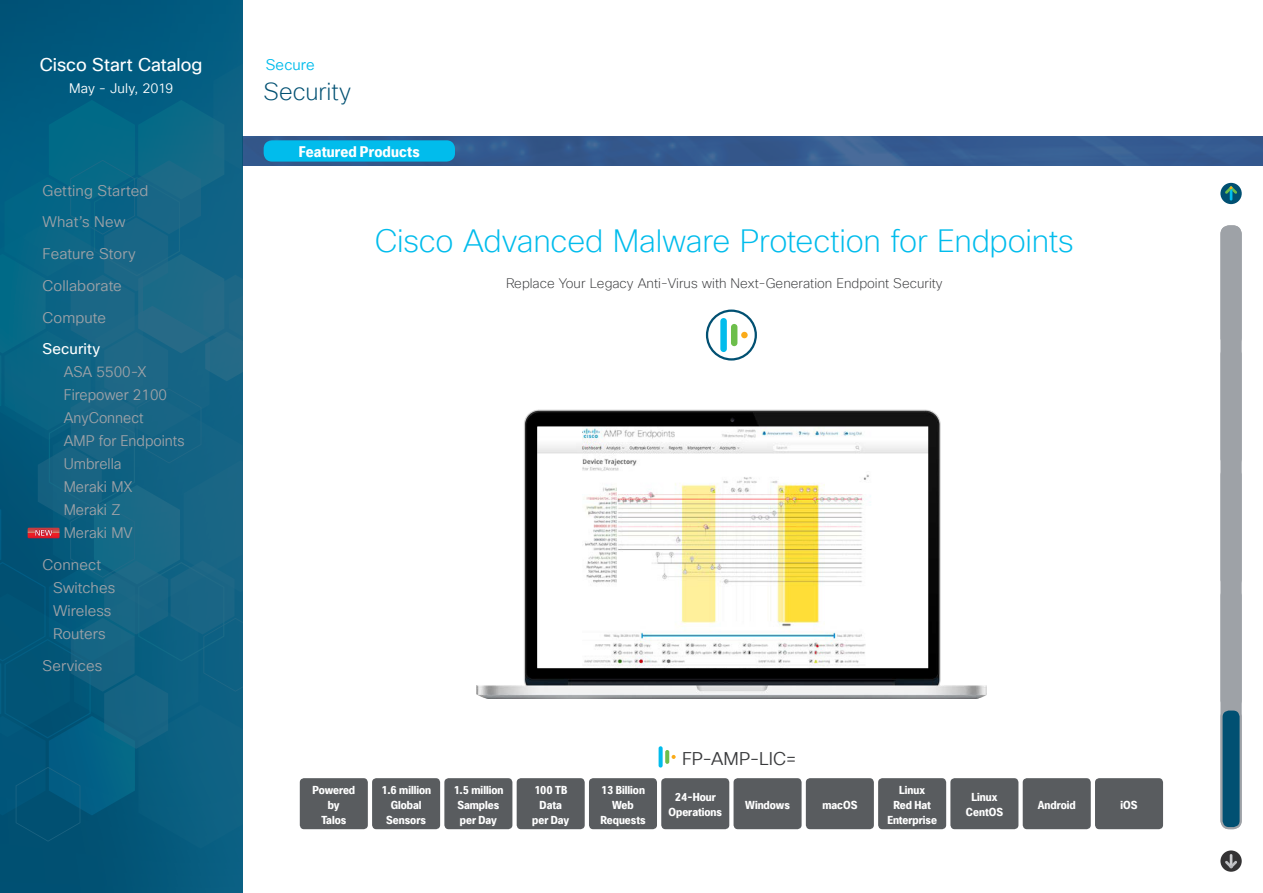
<style>
.page{position:relative;width:1263px;height:893px;background:#fff}
.page>*{position:absolute;margin:0;border:0;box-sizing:border-box;transform-origin:0 0}
.t1{font:200 31.5px "Cisco Sans TT";letter-spacing:-.01em;color:#01bcec}
.t2{font:200 24px "Cisco Sans TT";letter-spacing:-.005em;color:#015072}
.t3{font:18px "Cisco Sans TT";letter-spacing:-.005em;color:#fff}
.t4{font:18px "Cisco Sans TT Light";letter-spacing:.005em;color:#393a3c}
.t5{font:15px/31.7px "Cisco Sans TT Light";color:#9ea2a7}
.t6{font:15px/23px "Cisco Sans TT Light";color:#9ea2a7;scale:.95 1}
.t7{font:700 condensed 15px "Cisco Sans TT";letter-spacing:.01em;color:#fff}
.t8{font:15px "Cisco Sans TT";letter-spacing:.005em;color:#fff}
.t9{font:15px "Cisco Sans TT Light";letter-spacing:.005em;color:#01bcec}
.t10{font:200 13.5px "Cisco Sans TT";color:#393a3c}
.t11{font:13.5px "Cisco Sans TT Light";letter-spacing:.005em;color:#fff}
.t12{font:700 condensed 11.25px/15px "Cisco Sans TT";color:#fff;text-align:center}
</style>
<div class="page">
<div style="left:242px;top:136px;width:1021px;height:30px;background:#355b8f"></div>
<div style="left:0;top:0;width:242px;height:893px;background:#00577c"></div>
<svg style="left:0;top:64px;width:242px;height:785px"></svg>
<div style="left:264px;top:140px;width:191px;height:22px;background:#01bcec;border-radius:9px"></div>
<svg style="left:706px;top:310px;width:51px;height:51px"></svg>
<div style="left:720px;top:318px;width:7px;height:34px;background:#01bcec;border-radius:3px"></div>
<div style="left:731px;top:324px;width:6px;height:22px;background:#6dbe4b;border-radius:3px"></div>
<div style="left:741px;top:332px;width:7px;height:6px;background:#faab1a;border-radius:50%"></div>
<img style="left:476px;top:409px;width:510px;height:290px">
<div style="left:1095px;top:778px;width:68px;height:51px;background:#595c5f;border-radius:4px"></div>
<div style="left:806px;top:778px;width:68px;height:51px;background:#595c5f;border-radius:4px"></div>
<div style="left:878px;top:778px;width:68px;height:51px;background:#595c5f;border-radius:4px"></div>
<div style="left:950px;top:778px;width:68px;height:51px;background:#595c5f;border-radius:4px"></div>
<div style="left:1023px;top:778px;width:68px;height:51px;background:#595c5f;border-radius:4px"></div>
<div style="left:733px;top:778px;width:68px;height:51px;background:#595c5f;border-radius:4px"></div>
<div style="left:372px;top:778px;width:68px;height:51px;background:#595c5f;border-radius:4px"></div>
<div style="left:300px;top:778px;width:68px;height:51px;background:#595c5f;border-radius:4px"></div>
<div style="left:444px;top:778px;width:68px;height:51px;background:#595c5f;border-radius:4px"></div>
<div style="left:517px;top:778px;width:68px;height:51px;background:#595c5f;border-radius:4px"></div>
<div style="left:589px;top:778px;width:68px;height:51px;background:#595c5f;border-radius:4px"></div>
<div style="left:661px;top:778px;width:68px;height:51px;background:#595c5f;border-radius:4px"></div>
<svg style="left:659px;top:746px;width:4px;height:21px"></svg>
<svg style="left:665px;top:750px;width:4px;height:14px"></svg>
<svg style="left:672px;top:755px;width:4px;height:4px"></svg>
<svg style="left:1220px;top:850px;width:22px;height:22px"></svg>
<svg style="left:1225px;top:854px;width:12px;height:14px"></svg>
<svg style="left:1220px;top:183px;width:22px;height:21px"></svg>
<svg style="left:1225px;top:186px;width:12px;height:15px"></svg>
<div style="left:1221px;top:226px;width:20px;height:119px;background:#9ea2a7;border-radius:7px"></div>
<div style="left:1220px;top:225px;width:22px;height:121px;border:2px solid #9ea2a7;border-radius:7px"></div>
<div style="left:1221px;top:709px;width:20px;height:119px;background:#015072;border-radius:7px"></div>
<div style="left:1220px;top:708px;width:22px;height:121px;border:2px solid #9ea2a7;border-radius:7px"></div>
<div style="left:1221px;top:589px;width:20px;height:118px;background:#9ea2a7;border-radius:7px"></div>
<div style="left:1220px;top:588px;width:22px;height:120px;border:2px solid #9ea2a7;border-radius:7px"></div>
<div style="left:1221px;top:468px;width:20px;height:119px;background:#9ea2a7;border-radius:7px"></div>
<div style="left:1220px;top:467px;width:22px;height:121px;border:2px solid #9ea2a7;border-radius:7px"></div>
<div style="left:1221px;top:347px;width:20px;height:119px;background:#9ea2a7;border-radius:7px"></div>
<div style="left:1220px;top:346px;width:22px;height:121px;border:2px solid #9ea2a7;border-radius:7px"></div>
<h3 class="t3" style="left:40px;top:53px;width:164px">Cisco Start Catalog</h3>
<p class="t11" style="left:69px;top:79px;width:106px">May - July, 2019</p>
<h3 class="t5" style="left:43px;top:175px;width:107px">Getting Started<br>What’s New<br>Feature Story<br>Collaborate<br>Compute</h3>
<h3 class="t8" style="left:43px;top:339px;width:59px">Security</h3>
<h3 class="t6" style="left:64px;top:361px;width:129px">ASA 5500-X<br>Firepower 2100<br>AnyConnect<br>AMP for Endpoints<br>Umbrella<br>Meraki MX<br>Meraki Z<br>Meraki MV</h3>
<h3 class="t5" style="left:53px;top:554px;width:64px;line-height:23px;text-indent:-11px">Connect<br>Switches<br>Wireless<br>Routers</h3>
<h3 class="t5" style="left:43px;top:650px;width:62px">Services</h3>
<h3 class="t9" style="left:266px;top:55px;width:51px">Secure</h3>
<h2 class="t2" style="left:264px;top:76px;width:89px">Security</h2>
<h3 class="t7" style="left:299px;top:142px;width:122px">Featured Products</h3>
<h1 class="t1" style="left:375px;top:221px;width:700px">Cisco Advanced Malware Protection for Endpoints</h1>
<p class="t10" style="left:506px;top:275px;width:438px">Replace Your Legacy Anti-Virus with Next-Generation Endpoint Security</p>
<h3 class="t4" style="left:682px;top:747px;width:116px">FP-AMP-LIC=</h3>
<p class="t12" style="left:312px;top:782px;width:44px">Powered by<br>Talos</p>
<p class="t12" style="left:453px;top:782px;width:52px">1.5 million<br>Samples per Day</p>
<p class="t12" style="left:532px;top:782px;width:38px">100 TB<br>Data per Day</p>
<p class="t12" style="left:600px;top:782px;width:47px">13 Billion<br>Web<br>Requests</p>
<p class="t12" style="left:668px;top:790px;width:55px">24-Hour<br>Operations</p>
<p class="t12" style="left:381px;top:782px;width:52px">1.6 million<br>Global<br>Sensors</p>
<p class="t12" style="left:887px;top:782px;width:51px">Linux<br>Red Hat<br>Enterprise</p>
<p class="t12" style="left:966px;top:790px;width:38px">Linux<br>CentOS</p>
<p class="t12" style="left:822px;top:797px;width:36px">macOS</p>
<p class="t12" style="left:1120px;top:797px;width:18px">iOS</p>
<p class="t12" style="left:745px;top:797px;width:46px">Windows</p>
<p class="t12" style="left:1038px;top:797px;width:39px">Android</p>
</div>
